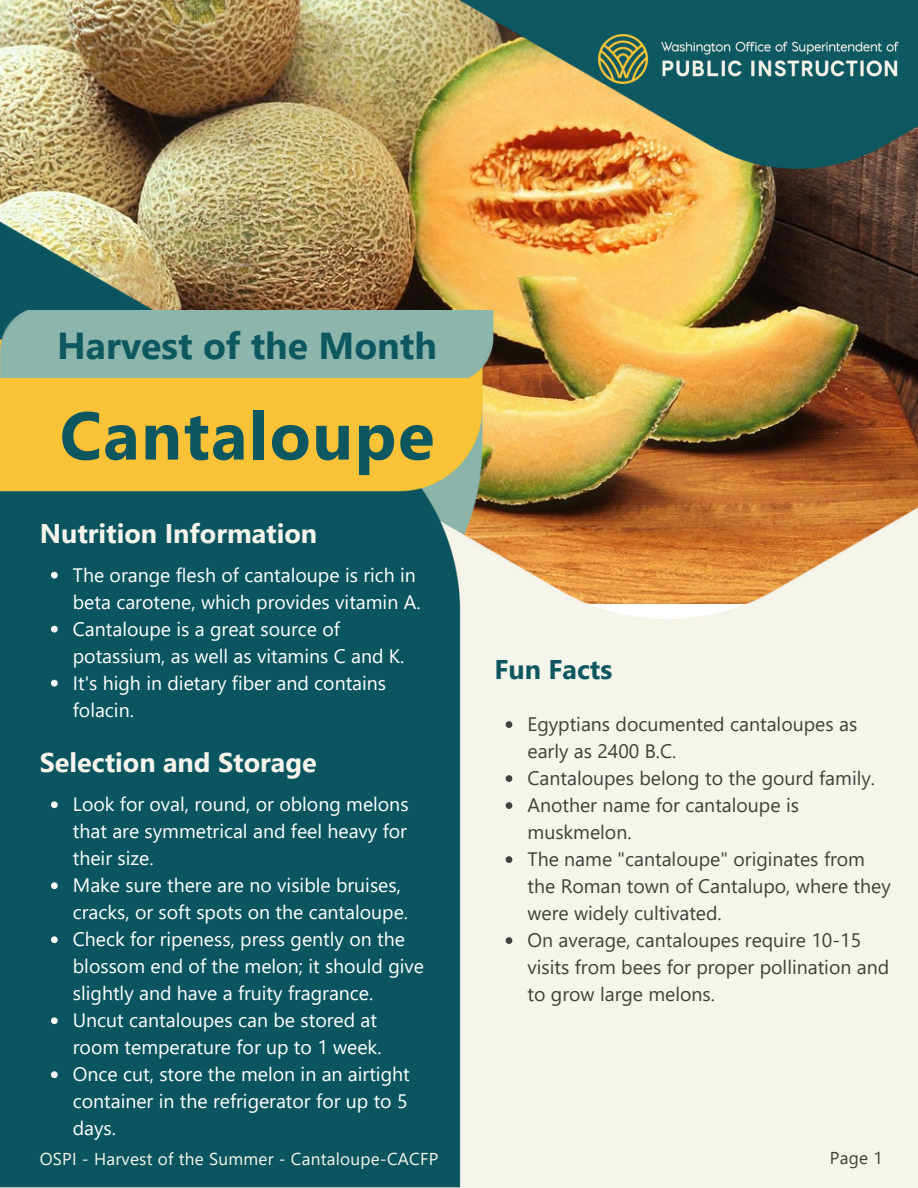
<style>
.page{position:relative;width:918px;height:1188px;background:#fff}
.page>*{position:absolute;margin:0;border:0;box-sizing:border-box;transform-origin:0 0}
.t1{font:700 67.5px "Segoe UI";letter-spacing:.02em;color:#0d5761}
.t2{font:700 37.5px "Segoe UI";color:#0d5761}
.t3{font:700 27px "Segoe UI";color:#f7f5eb}
.t4{font:700 27px "Segoe UI";color:#0d5761}
.t5{font:19.5px/27px "Segoe UI";color:#fff}
.t6{font:19.5px/27px "Segoe UI";color:#40403d}
.t7{font:17.1px "Segoe UI";letter-spacing:.015em;color:#f7f5eb}
.t8{font:17.1px "Segoe UI";color:#40403d}
</style>
<div class="page">
<img style="left:0;top:0;width:918px;height:201px">
<img style="left:0;top:201px;width:918px;height:987px">
<img style="left:459px;top:0;width:459px;height:169px">
<img style="left:598px;top:34px;width:301px;height:50px">
<div style="left:0;top:311px;width:494px;height:66px;background:#8cb5ab"></div>
<svg style="left:51px;top:572px;width:7px;height:7px"></svg>
<svg style="left:51px;top:626px;width:7px;height:7px"></svg>
<svg style="left:51px;top:680px;width:7px;height:7px"></svg>
<svg style="left:51px;top:801px;width:7px;height:7px"></svg>
<svg style="left:51px;top:882px;width:7px;height:7px"></svg>
<svg style="left:51px;top:936px;width:7px;height:7px"></svg>
<svg style="left:51px;top:1017px;width:7px;height:7px"></svg>
<svg style="left:51px;top:1071px;width:7px;height:7px"></svg>
<svg style="left:506px;top:721px;width:6px;height:7px"></svg>
<svg style="left:506px;top:775px;width:6px;height:7px"></svg>
<svg style="left:506px;top:802px;width:6px;height:7px"></svg>
<svg style="left:506px;top:856px;width:6px;height:7px"></svg>
<svg style="left:506px;top:937px;width:6px;height:7px"></svg>
<p class="t2" style="left:57px;top:318px;width:381px">Harvest of the Month</p>
<h1 class="t1" style="left:60px;top:387px;width:376px">Cantaloupe</h1>
<h2 class="t3" style="left:40px;top:514px;width:279px">Nutrition Information</h2>
<p class="t5" style="left:73px;top:560px;width:349px">The orange flesh of cantaloupe is rich in beta carotene, which provides vitamin A.</p>
<p class="t5" style="left:73px;top:614px;width:333px">Cantaloupe is a great source of potassium, as well as vitamins C and K.</p>
<p class="t5" style="left:73px;top:668px;width:315px">It's high in dietary fiber and contains folacin.</p>
<h2 class="t3" style="left:40px;top:743px;width:278px">Selection and Storage</h2>
<p class="t5" style="left:73px;top:790px;width:337px;text-align:justify">Look for oval, round, or oblong melons that are symmetrical and feel heavy for their size.</p>
<p class="t5" style="left:73px;top:871px;width:337px">Make sure there are no visible bruises, cracks, or soft spots on the cantaloupe.</p>
<p class="t5" style="left:73px;top:925px;width:353px">Check for ripeness, press gently on the blossom end of the melon; it should give slightly and have a fruity fragrance.</p>
<p class="t5" style="left:73px;top:1006px;width:310px">Uncut cantaloupes can be stored at room temperature for up to 1 week.</p>
<p class="t5" style="left:73px;top:1060px;width:338px;text-align:justify">Once cut, store the melon in an airtight container in the refrigerator for up to 5 days.</p>
<p class="t7" style="left:40px;top:1146px;width:400px">OSPI - Harvest of the Summer - Cantaloupe-CACFP</p>
<h2 class="t4" style="left:494px;top:650px;width:119px">Fun Facts</h2>
<p class="t6" style="left:528px;top:710px;width:331px">Egyptians documented cantaloupes as early as 2400 B.C.</p>
<p class="t6" style="left:528px;top:764px;width:349px">Cantaloupes belong to the gourd family.</p>
<p class="t6" style="left:528px;top:791px;width:273px">Another name for cantaloupe is muskmelon.</p>
<p class="t6" style="left:528px;top:845px;width:365px">The name "cantaloupe" originates from the Roman town of Cantalupo, where they were widely cultivated.</p>
<p class="t6" style="left:528px;top:926px;width:363px">On average, cantaloupes require 10-15 visits from bees for proper pollination and to grow large melons.</p>
<p class="t8" style="left:830px;top:1145px;width:54px">Page 1</p>
</div>
